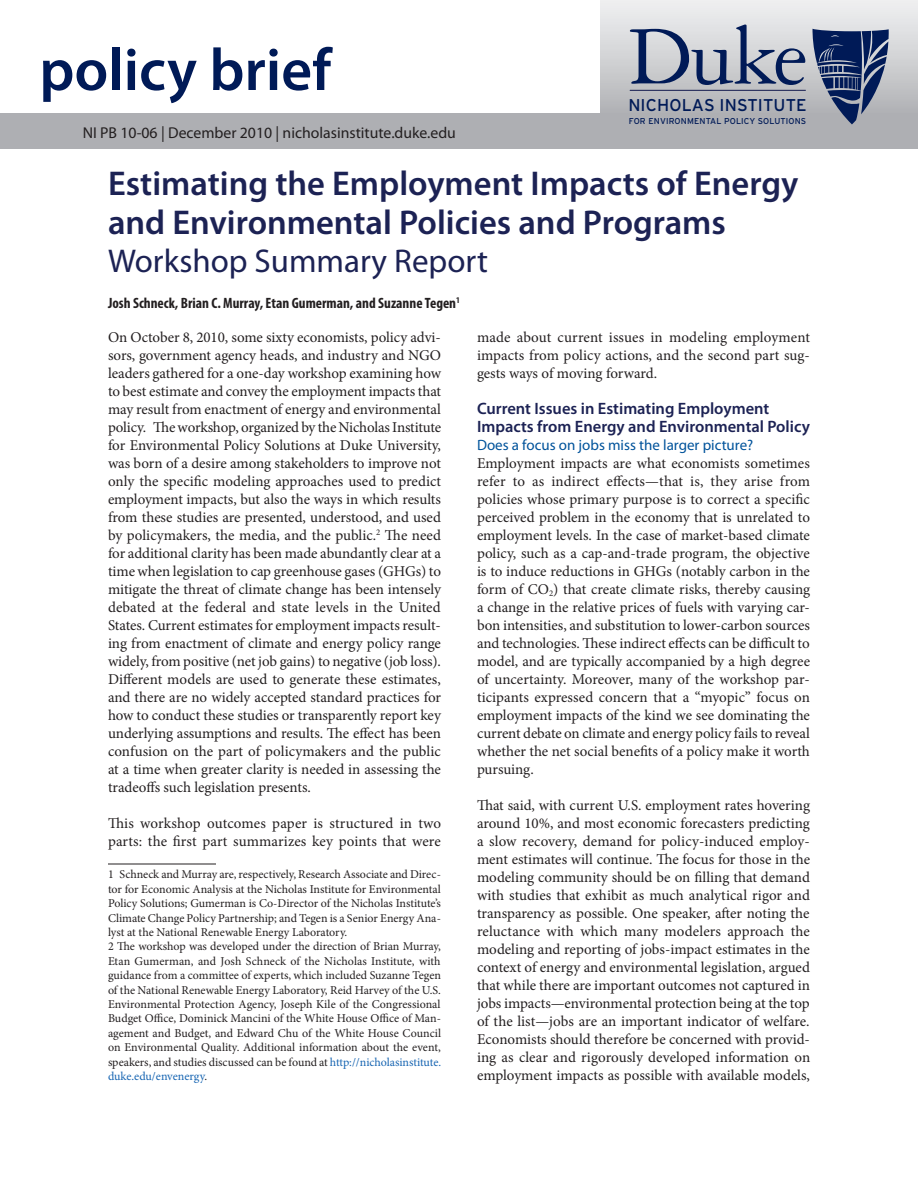
<style>
.page{position:relative;width:918px;height:1188px;background:#fff}
.page>*{position:absolute;margin:0;border:0;box-sizing:border-box;transform-origin:0 0}
.policy_brief{font:600 60px "Myriad Pro";color:#001a57}
.t1{font:600 34.5px/39px "Myriad Pro";color:#1c2254}
.subtitle{font:33px "Myriad Pro";color:#1c2254}
.t2{font:17.1px "Interstate";letter-spacing:.005em;color:#001a57}
.heading_1{font:600 16.5px/18px "Myriad Pro";color:#1c2254}
.NI_PB_XX-XX___Month{font:15.75px "Myriad Pro";color:#231f20}
.body{font:15px/18px "Minion Pro";color:#231f20;text-align:justify}
.footnotes{font:15px/18px "Minion Pro";color:#231f20;text-align:justify}
.byline{font:700 condensed 15px "Myriad Pro";color:#231f20}
.heading_2{font:15px "Myriad Pro";color:#00539b}
.footnotes-2{font:12px/14.4px "Minion Pro";letter-spacing:-.005em;color:#231f20;text-align:justify}
.t3{font:8.55px "Interstate";letter-spacing:.015em;color:#001a57}
.s1{color:#fff}
.s2{color:#1765b2}
</style>
<div class="page">
<div style="left:600px;top:0;width:318px;height:115px;background:linear-gradient(to bottom,#f0f1f2,#b1b2b6)"></div>
<div style="left:0;top:113px;width:918px;height:35px;background:#aeafb3"></div>
<hr style="left:630px;top:90px;width:176px;height:1px;background:#1c2254">
<svg style="left:630px;top:25px;width:175px;height:60px"></svg>
<svg style="left:812px;top:29px;width:76px;height:95px"></svg>
<hr style="left:108px;top:864px;width:108px;height:1px;background:#231f20">
<p class="policy_brief" style="left:39px;top:32px;width:293px">policy brief</p>
<p class="NI_PB_XX-XX___Month" style="left:83px;top:123px;width:375px">NI PB 10-06 | December 2010 | nicholasinstitute.duke.edu</p>
<p class="t2" style="left:628px;top:95px;width:180px">NICHOLAS INSTITUTE</p>
<p class="t3" style="left:629px;top:117px;width:179px">FOR ENVIRONMENTAL POLICY SOLUTIONS</p>
<p class="t1" style="left:108px;top:163px;width:692px">Estimating the Employment Impacts of Energy and Environmental Policies and Programs</p>
<p class="subtitle" style="left:108px;top:240px;width:381px">Workshop Summary Report</p>
<p class="byline" style="left:108px;top:293px;width:353px">Josh Schneck, Brian C. Murray, Etan Gumerman, and Suzanne Tegen<sup>1</sup></p>
<p class="body" style="left:108px;top:328px;width:335px">On October 8, 2010, some sixty economists, policy advi&shy;sors, government agency heads, and industry and NGO leaders gathered for a one-day workshop examining how to best estimate and convey the employment impacts that may result from enactment of energy and environmental policy.<span class="s1">1</span>The workshop, organized by the Nicholas Institute for Environmental Policy Solutions at Duke University, was born of a desire among stakeholders to improve not only the specific modeling approaches used to predict employment impacts, but also the ways in which results from these studies are presented, understood, and used by policymakers, the media, and the public.<sup>2</sup> The need for additional clarity has been made abundantly clear at a time when legislation to cap greenhouse gases (GHGs) to mitigate the threat of climate change has been intensely debated at the federal and state levels in the United States. Current estimates for employment impacts result&shy;ing from enactment of climate and energy policy range widely, from positive (net job gains) to negative (job loss).<br>Different models are used to generate these estimates, and there are no widely accepted standard practices for how to conduct these studies or transparently report key underlying assumptions and results. The effect has been confusion on the part of policymakers and the public at a time when greater clarity is needed in assessing the tradeoffs such legislation presents.</p>
<p class="body" style="left:108px;top:814px;width:335px">This workshop outcomes paper is structured in two parts: the first part summarizes key points that were</p>
<p class="footnotes-2" style="left:108px;top:867px;width:335px">1 Schneck and Murray are, respectively, Research Associate and Direc&shy;tor for Economic Analysis at the Nicholas Institute for Environmental Policy Solutions; Gumerman is Co-Director of the Nicholas Institute’s Climate Change Policy Partnership; and Tegen is a Senior Energy Ana&shy;lyst at the National Renewable Energy Laboratory.</p>
<p class="footnotes-2" style="left:108px;top:939px;width:335px">2 The workshop was developed under the direction of Brian Murray, Etan Gumerman, and Josh Schneck of the Nicholas Institute, with guidance from a committee of experts, which included Suzanne Tegen of the National Renewable Energy Laboratory, Reid Harvey of the U.S.<br>Environmental Protection Agency, Joseph Kile of the Congressional Budget Office, Dominick Mancini of the White House Office of Man&shy;agement and Budget, and Edward Chu of the White House Council on Environmental Quality. Additional information about the event, speakers, and studies discussed can be found at <span class="s2">http://nicholasinstitute. duke.edu/envenergy</span>.</p>
<p class="footnotes" style="left:477px;top:328px;width:335px">made about current issues in modeling employment impacts from policy actions, and the second part sug&shy;gests ways of moving forward.</p>
<p class="heading_1" style="left:477px;top:399px;width:335px">Current Issues in Estimating Employment<br>Impacts from Energy and Environmental Policy</p>
<p class="heading_2" style="left:477px;top:436px;width:278px">Does a focus on jobs miss the larger picture?</p>
<p class="body" style="left:477px;top:454px;width:335px">Employment impacts are what economists sometimes refer to as indirect effects—that is, they arise from policies whose primary purpose is to correct a specific perceived problem in the economy that is unrelated to employment levels. In the case of market-based climate policy, such as a cap-and-trade program, the objective is to induce reductions in GHGs (notably carbon in the form of CO<sub>2</sub>) that create climate risks, thereby causing a change in the relative prices of fuels with varying car&shy;bon intensities, and substitution to lower-carbon sources and technologies. These indirect effects can be difficult to model, and are typically accompanied by a high degree of uncertainty. Moreover, many of the workshop par&shy;ticipants expressed concern that a “myopic” focus on employment impacts of the kind we see dominating the current debate on climate and energy policy fails to reveal whether the net social benefits of a policy make it worth pursuing.</p>
<p class="body" style="left:477px;top:796px;width:335px">That said, with current U.S. employment rates hovering around 10%, and most economic forecasters predicting a slow recovery, demand for policy-induced employ&shy;ment estimates will continue. The focus for those in the modeling community should be on filling that demand with studies that exhibit as much analytical rigor and transparency as possible. One speaker, after noting the reluctance with which many modelers approach the modeling and reporting of jobs-impact estimates in the context of energy and environmental legislation, argued that while there are important outcomes not captured in jobs impacts—environmental protection being at the top of the list—jobs are an important indicator of welfare.<br>Economists should therefore be concerned with provid&shy;ing as clear and rigorously developed information on employment impacts as possible with available models,</p>
</div>
